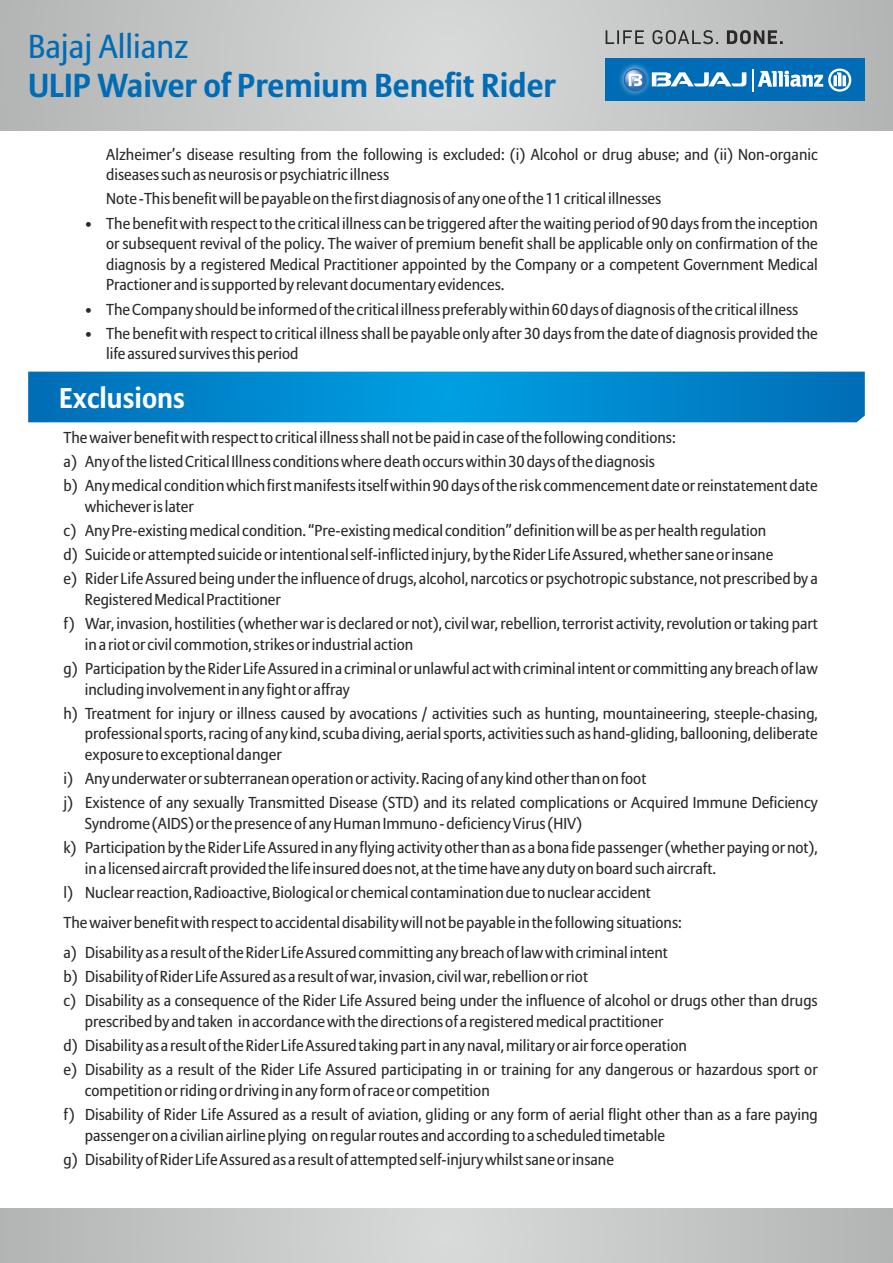
<style>
.page{position:relative;width:893px;height:1263px;background:#fff}
.page>*{position:absolute;margin:0;border:0;box-sizing:border-box;transform-origin:0 0}
.t1{font:700 33px "Allianz Sans";color:#006cb5}
.t2{font:33px "Allianz Sans";color:#006cb5}
.t3{font:700 28.5px "Allianz Sans";color:#fefefe}
.t4{font:15.75px/24.3px "Allianz Sans";color:#2b2a29}
</style>
<div class="page">
<svg style="left:0;top:1208px;width:893px;height:55px;background:#c5c6c6"></svg>
<svg style="left:0;top:0;width:893px;height:131px;background:#c5c6c7"></svg>
<svg style="left:28px;top:372px;width:837px;height:50px;background:#0086cc"></svg>
<div style="left:606px;top:58px;width:259px;height:42px;background:#006cb5"></div>
<img style="left:619px;top:64px;width:27px;height:31px">
<svg style="left:623px;top:68px;width:123px;height:24px"></svg>
<svg style="left:752px;top:69px;width:99px;height:23px"></svg>
<svg style="left:606px;top:30px;width:177px;height:14px;background:#929292"></svg>
<h1 class="t2" style="left:28px;top:32px;width:162px">Bajaj Allianz</h1>
<h1 class="t1" style="left:28px;top:71px;width:529px">ULIP Waiver of Premium Benefit Rider</h1>
<p class="t4" style="left:106px;top:145px;width:713px;line-height:20.5px">Alzheimer’s disease resulting from the following is excluded: (i) Alcohol or drug abuse; and (ii) Non-organic diseases such as neurosis or psychiatric illness</p>
<p class="t4" style="left:106px;top:187px;width:556px">Note -This benefit will be payable on the first diagnosis of any one of the 11 critical illnesses</p>
<p class="t4" style="left:106px;top:214px;width:713px;line-height:20.5px;text-align:justify;text-indent:-22px">• The benefit with respect to the critical illness can be triggered after the waiting period of 90 days from the inception or subsequent revival of the policy. The waiver of premium benefit shall be applicable only on confirmation of the diagnosis by a registered Medical Practitioner appointed by the Company or a competent Government Medical Practioner and is supported by relevant documentary evidences.</p>
<p class="t4" style="left:84px;top:298px;width:715px">• The Company should be informed of the critical illness preferably within 60 days of diagnosis of the critical illness</p>
<p class="t4" style="left:106px;top:324px;width:713px;line-height:20.5px;text-indent:-22px">• The benefit with respect to critical illness shall be payable only after 30 days from the date of diagnosis provided the life assured survives this period</p>
<h2 class="t3" style="left:59px;top:385px;width:127px">Exclusions</h2>
<p class="t4" style="left:64px;top:426px;width:756px">The waiver benefit with respect to critical illness shall not be paid in case of the following conditions:<br>a) Any of the listed Critical Illness conditions where death occurs within 30 days of the diagnosis<br>b) Any medical condition which first manifests itself within 90 days of the risk commencement date or reinstatement date</p>
<p class="t4" style="left:64px;top:495px;width:756px;text-indent:21px">whichever is later<br>c) Any Pre-existing medical condition. “Pre-existing medical condition” definition will be as per health regulation<br>d) Suicide or attempted suicide or intentional self-inflicted injury, by the Rider Life Assured, whether sane or insane<br>e) Rider Life Assured being under the influence of drugs, alcohol, narcotics or psychotropic substance, not prescribed by a</p>
<p class="t4" style="left:64px;top:588px;width:756px;text-indent:21px">Registered Medical Practitioner<br>f) War, invasion, hostilities (whether war is declared or not), civil war, rebellion, terrorist activity, revolution or taking part</p>
<p class="t4" style="left:64px;top:633px;width:756px;text-indent:21px">in a riot or civil commotion, strikes or industrial action<br>g) Participation by the Rider Life Assured in a criminal or unlawful act with criminal intent or committing any breach of law</p>
<p class="t4" style="left:64px;top:677px;width:756px;text-indent:21px">including involvement in any fight or affray<br>h) Treatment for injury or illness caused by avocations / activities such as hunting, mountaineering, steeple-chasing,</p>
<p class="t4" style="left:85px;top:724px;width:734px;line-height:20.5px">professional sports, racing of any kind, scuba diving, aerial sports, activities such as hand-gliding, ballooning, deliberate exposure to exceptional danger</p>
<p class="t4" style="left:64px;top:767px;width:756px">i) Any underwater or subterranean operation or activity. Racing of any kind other than on foot<br>j) Existence of any sexually Transmitted Disease (STD) and its related complications or Acquired Immune Deficiency</p>
<p class="t4" style="left:64px;top:812px;width:756px;text-indent:21px">Syndrome (AIDS) or the presence of any Human Immuno - deficiency Virus (HIV)<br>k) Participation by the Rider Life Assured in any flying activity other than as a bona fide passenger (whether paying or not),</p>
<p class="t4" style="left:63px;top:857px;width:654px;text-indent:21px">in a licensed aircraft provided the life insured does not, at the time have any duty on board such aircraft. l) Nuclear reaction, Radioactive, Biological or chemical contamination due to nuclear accident</p>
<p class="t4" style="left:63px;top:908px;width:620px;line-height:29.8px">The waiver benefit with respect to accidental disability will not be payable in the following situations: a) Disability as a result of the Rider Life Assured committing any breach of law with criminal intent</p>
<p class="t4" style="left:63px;top:965px;width:756px">b) Disability of Rider Life Assured as a result of war, invasion, civil war, rebellion or riot<br>c) Disability as a consequence of the Rider Life Assured being under the influence of alcohol or drugs other than drugs</p>
<p class="t4" style="left:63px;top:1010px;width:756px;text-indent:21px">prescribed by and taken in accordance with the directions of a registered medical practitioner<br>d) Disability as a result of the Rider Life Assured taking part in any naval, military or air force operation<br>e) Disability as a result of the Rider Life Assured participating in or training for any dangerous or hazardous sport or</p>
<p class="t4" style="left:63px;top:1079px;width:756px;text-indent:21px">competition or riding or driving in any form of race or competition<br>f) Disability of Rider Life Assured as a result of aviation, gliding or any form of aerial flight other than as a fare paying</p>
<p class="t4" style="left:63px;top:1124px;width:603px;text-indent:21px">passenger on a civilian airline plying on regular routes and according to a scheduled timetable g) Disability of Rider Life Assured as a result of attempted self-injury whilst sane or insane</p>
</div>
